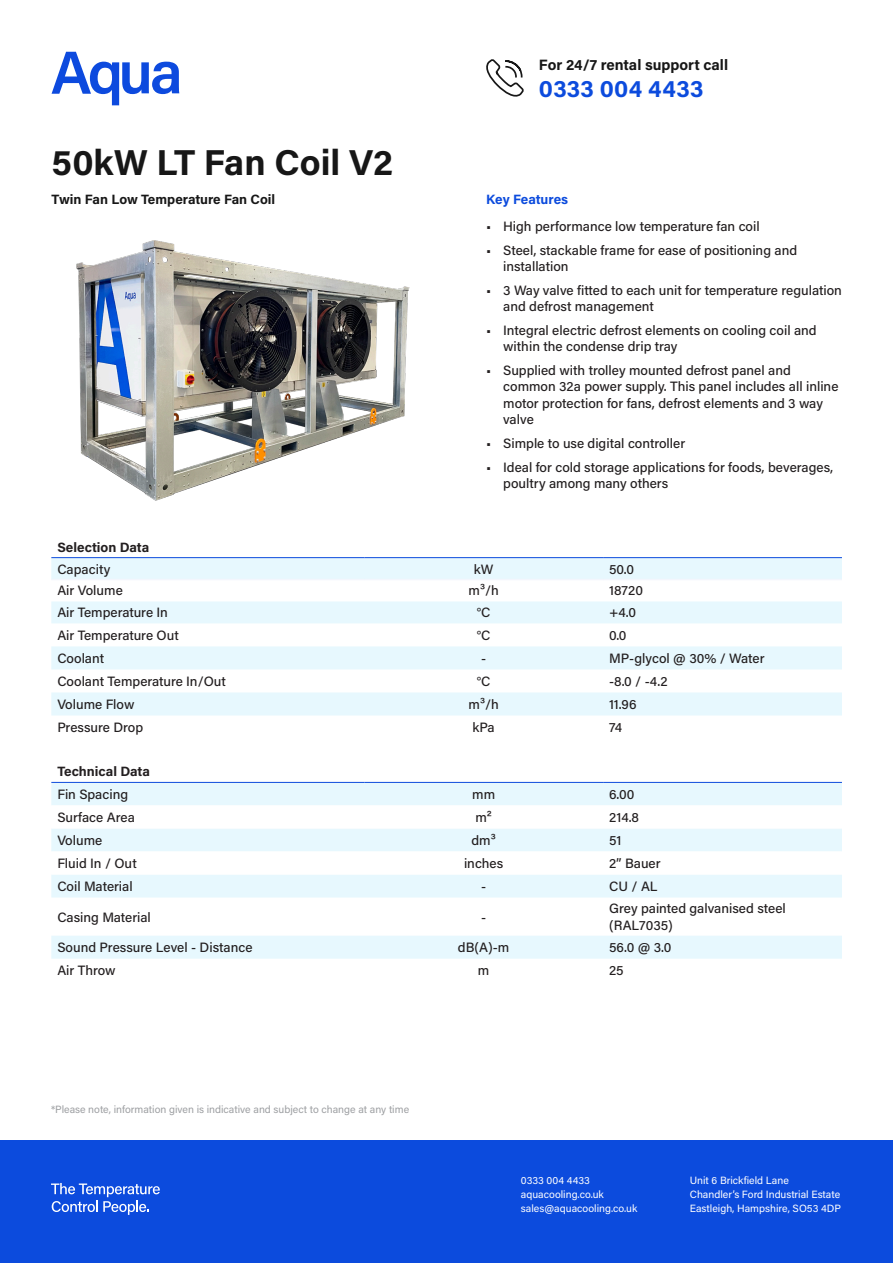
<style>
.page{position:relative;width:893px;height:1263px;background:#fff}
.page>*{position:absolute;margin:0;border:0;box-sizing:border-box;transform-origin:0 0}
.t1{font:700 36px "Acumin Pro";color:#171717}
.t2{font:700 24px "Acumin Pro";letter-spacing:.01em;color:#0c4bdd}
.t3{font:700 15px "Acumin Pro";color:#171717}
.t4{font:500 13.5px/16.2px "Acumin Pro";color:#231f20}
.t5{font:700 13.5px "Acumin Pro";color:#171717}
.t6{font:700 13.5px "Acumin Pro";color:#231f20}
.t7{font:700 13.5px "Acumin Pro";color:#0c4bdd}
.t8{font:10.5px "Acumin Pro";color:#fff}
.t9{font:10.5px "Acumin Pro";color:#9d9fa2}
</style>
<div class="page">
<svg style="left:52px;top:52px;width:127px;height:53px"></svg>
<svg style="left:51px;top:558px;width:791px;height:66px;fill:#e7f8fe"></svg>
<svg style="left:51px;top:646px;width:791px;height:313px;fill:#eefafe"></svg>
<svg style="left:51px;top:760px;width:791px;height:22px"></svg>
<svg style="left:51px;top:805px;width:791px;height:69px"></svg>
<hr style="left:51px;top:579px;width:313px;height:1px;background:#f3f6fd">
<hr style="left:364px;top:579px;width:239px;height:1px;background:#f3f6fd">
<hr style="left:603px;top:579px;width:239px;height:1px;background:#f3f6fd">
<hr style="left:51px;top:782px;width:313px;height:1px;background:#0c4bdd">
<hr style="left:364px;top:782px;width:239px;height:1px;background:#0c4bdd">
<hr style="left:603px;top:782px;width:239px;height:1px;background:#0c4bdd">
<hr style="left:51px;top:557px;width:313px;height:1px;background:#0c4bdd">
<hr style="left:364px;top:557px;width:239px;height:1px;background:#0c4bdd">
<hr style="left:603px;top:557px;width:239px;height:1px;background:#0c4bdd">
<div style="left:0;top:1140px;width:893px;height:123px;background:#0c4bdd"></div>
<img style="left:76px;top:240px;width:334px;height:261px">
<svg style="left:486px;top:59px;width:38px;height:38px"></svg>
<svg style="left:51px;top:1183px;width:109px;height:32px"></svg>
<p class="t1" style="left:51px;top:137px;width:343px">50kW LT Fan Coil V2</p>
<p class="t5" style="left:52px;top:189px;width:225px">Twin Fan Low Temperature Fan Coil</p>
<p class="t3" style="left:539px;top:54px;width:191px">For 24/7 rental support call</p>
<p class="t2" style="left:539px;top:71px;width:166px">0333 004 4433</p>
<p class="t7" style="left:486px;top:189px;width:84px">Key Features</p>
<p class="t4" style="left:486px;top:217px;width:275px">• High performance low temperature fan coil</p>
<p class="t4" style="left:503px;top:241px;width:295px;text-indent:-17px">• Steel, stackable frame for ease of positioning and installation</p>
<p class="t4" style="left:503px;top:281px;width:340px;text-indent:-17px">• 3 Way valve fitted to each unit for temperature regulation and defrost management</p>
<p class="t4" style="left:503px;top:322px;width:315px;text-indent:-17px">• Integral electric defrost elements on cooling coil and within the condense drip tray</p>
<p class="t4" style="left:503px;top:362px;width:337px;text-indent:-17px">• Supplied with trolley mounted defrost panel and common 32a power supply. This panel includes all inline motor protection for fans, defrost elements and 3 way valve</p>
<p class="t4" style="left:486px;top:434px;width:201px">• Simple to use digital controller</p>
<p class="t4" style="left:503px;top:458px;width:332px;text-indent:-17px">• Ideal for cold storage applications for foods, beverages, poultry among many others</p>
<p class="t6" style="left:57px;top:537px;width:93px">Selection Data</p>
<p class="t4" style="left:57px;top:560px;width:55px">Capacity</p>
<p class="t4" style="left:474px;top:560px;width:21px">kW</p>
<p class="t4" style="left:609px;top:560px;width:27px">50.0</p>
<p class="t4" style="left:57px;top:582px;width:67px">Air Volume</p>
<p class="t4" style="left:468px;top:582px;width:32px">m³/h</p>
<p class="t4" style="left:609px;top:582px;width:35px">18720</p>
<p class="t4" style="left:57px;top:604px;width:112px">Air Temperature In</p>
<p class="t4" style="left:477px;top:604px;width:15px">°C</p>
<p class="t4" style="left:609px;top:604px;width:29px">+4.0</p>
<p class="t4" style="left:57px;top:626px;width:123px">Air Temperature Out</p>
<p class="t4" style="left:477px;top:626px;width:15px">°C</p>
<p class="t4" style="left:609px;top:626px;width:19px">0.0</p>
<p class="t4" style="left:57px;top:649px;width:48px">Coolant</p>
<p class="t4" style="left:481px;top:649px;width:7px">-</p>
<p class="t4" style="left:609px;top:649px;width:157px">MP-glycol @ 30% / Water</p>
<p class="t4" style="left:57px;top:672px;width:170px">Coolant Temperature In/Out</p>
<p class="t4" style="left:477px;top:672px;width:15px">°C</p>
<p class="t4" style="left:609px;top:672px;width:60px">-8.0 / -4.2</p>
<p class="t4" style="left:57px;top:696px;width:79px">Volume Flow</p>
<p class="t4" style="left:468px;top:696px;width:32px">m³/h</p>
<p class="t4" style="left:609px;top:696px;width:29px">11.96</p>
<p class="t4" style="left:57px;top:719px;width:87px">Pressure Drop</p>
<p class="t4" style="left:473px;top:719px;width:24px">kPa</p>
<p class="t4" style="left:609px;top:719px;width:15px">74</p>
<p class="t6" style="left:57px;top:762px;width:94px">Technical Data</p>
<p class="t4" style="left:57px;top:785px;width:72px">Fin Spacing</p>
<p class="t4" style="left:472px;top:785px;width:24px">mm</p>
<p class="t4" style="left:609px;top:785px;width:27px">6.00</p>
<p class="t4" style="left:57px;top:808px;width:79px">Surface Area</p>
<p class="t4" style="left:475px;top:808px;width:18px">m²</p>
<p class="t4" style="left:609px;top:808px;width:32px">214.8</p>
<p class="t4" style="left:57px;top:831px;width:46px">Volume</p>
<p class="t4" style="left:471px;top:831px;width:26px">dm³</p>
<p class="t4" style="left:609px;top:831px;width:14px">51</p>
<p class="t4" style="left:57px;top:854px;width:81px">Fluid In / Out</p>
<p class="t4" style="left:464px;top:854px;width:41px">inches</p>
<p class="t4" style="left:609px;top:854px;width:53px">2” Bauer</p>
<p class="t4" style="left:57px;top:877px;width:77px">Coil Material</p>
<p class="t4" style="left:481px;top:877px;width:7px">-</p>
<p class="t4" style="left:609px;top:877px;width:50px">CU / AL</p>
<p class="t4" style="left:57px;top:908px;width:95px">Casing Material</p>
<p class="t4" style="left:481px;top:908px;width:7px">-</p>
<p class="t4" style="left:609px;top:900px;width:178px">Grey painted galvanised steel (RAL7035)</p>
<p class="t4" style="left:57px;top:939px;width:197px">Sound Pressure Level - Distance</p>
<p class="t4" style="left:458px;top:939px;width:53px">dB(A)-m</p>
<p class="t4" style="left:609px;top:939px;width:64px">56.0 @ 3.0</p>
<p class="t4" style="left:57px;top:962px;width:60px">Air Throw</p>
<p class="t4" style="left:478px;top:962px;width:13px">m</p>
<p class="t4" style="left:609px;top:962px;width:16px">25</p>
<p class="t9" style="left:51px;top:1102px;width:360px">*Please note, information given is indicative and subject to change at any time</p>
<p class="t8" style="left:521px;top:1173px;width:70px">0333 004 4433</p>
<p class="t8" style="left:521px;top:1187px;width:84px">aquacooling.co.uk</p>
<p class="t8" style="left:521px;top:1201px;width:118px">sales@aquacooling.co.uk</p>
<p class="t8" style="left:690px;top:1173px;width:101px">Unit 6 Brickfield Lane</p>
<p class="t8" style="left:690px;top:1187px;width:152px">Chandler’s Ford Industrial Estate</p>
<p class="t8" style="left:690px;top:1201px;width:153px">Eastleigh, Hampshire, SO53 4DP</p>
</div>
